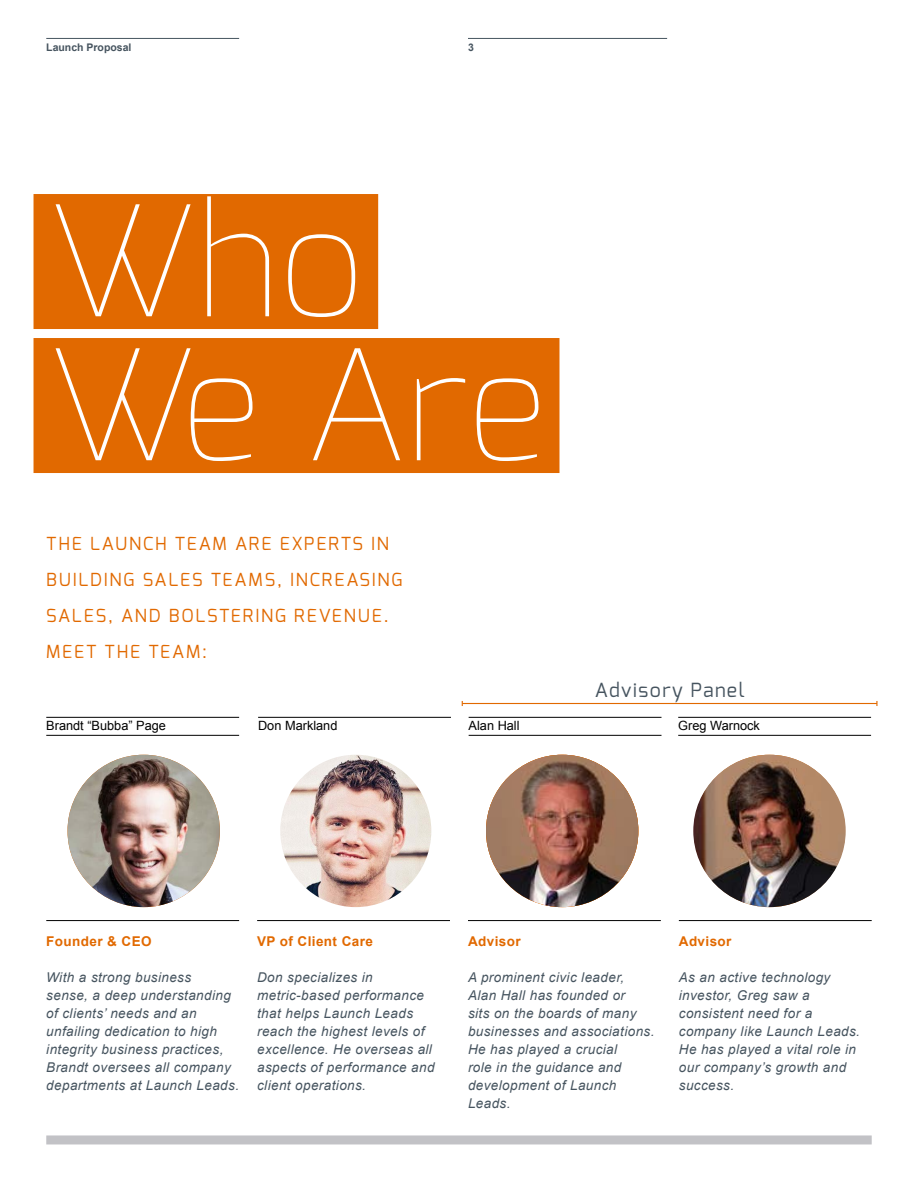
<style>
.page{position:relative;width:918px;height:1188px;background:#fff}
.page>*{position:absolute;margin:0;border:0;box-sizing:border-box;transform-origin:0 0}
.t1{font:100 153px/144px "Exo";letter-spacing:-.01em;color:#fff}
.t2{font:19.5px "Exo";color:#46545f}
.t3{font:18px/36px "Exo";letter-spacing:.1em;color:#e16900}
.t4{font:italic 13.5px/18px "Arial";letter-spacing:.03em;color:#46545f}
.t5{font:700 13.5px "Arial";letter-spacing:.03em;color:#e16900}
.t6{font:12.75px "Arial";color:#000}
.t7{font:700 10.5px "Arial";color:#46545f}
</style>
<div class="page">
<div style="left:46px;top:1135px;width:826px;height:9px;background:#c2c2c6"></div>
<img style="left:280px;top:755px;width:151px;height:152px">
<img style="left:693px;top:755px;width:153px;height:152px;border-radius:76px">
<img style="left:68px;top:755px;width:152px;height:152px;border-radius:76px">
<img style="left:486px;top:755px;width:152px;height:152px;border-radius:76px">
<hr style="left:46px;top:920px;width:193px;height:1px;background:#000">
<hr style="left:468px;top:920px;width:193px;height:1px;background:#000">
<hr style="left:257px;top:920px;width:193px;height:1px;background:#000">
<hr style="left:679px;top:920px;width:193px;height:1px;background:#000">
<hr style="left:46px;top:717px;width:193px;height:1px;background:#000">
<hr style="left:46px;top:735px;width:193px;height:1px;background:#000">
<hr style="left:258px;top:717px;width:193px;height:1px;background:#000">
<hr style="left:469px;top:717px;width:193px;height:1px;background:#000">
<hr style="left:469px;top:735px;width:193px;height:1px;background:#000">
<hr style="left:678px;top:717px;width:193px;height:1px;background:#000">
<hr style="left:678px;top:735px;width:193px;height:1px;background:#000">
<div style="left:34px;top:194px;width:344px;height:135px;background:#e16900"></div>
<div style="left:34px;top:338px;width:525px;height:135px;background:#e16900"></div>
<hr style="left:462px;top:703px;width:415px;height:1px;background:#e16900">
<hr style="left:46px;top:38px;width:193px;height:1px;background:#46545f">
<hr style="left:468px;top:38px;width:199px;height:1px;background:#46545f">
<p class="t7" style="left:46px;top:41px;width:87px">Launch Proposal</p>
<p class="t7" style="left:468px;top:41px;width:7px">3</p>
<h1 class="t1" style="left:46px;top:189px;width:502px">Who<br>We Are</h1>
<h3 class="t3" style="left:46px;top:526px;width:356px">THE LAUNCH TEAM ARE EXPERTS IN<br>BUILDING SALES TEAMS, INCREASING<br>SALES, AND BOLSTERING REVENUE.<br>MEET THE TEAM:</h3>
<h2 class="t2" style="left:595px;top:677px;width:151px">ADVISORY PANEL</h2>
<p class="t6" style="left:46px;top:717px;width:121px">Brandt “Bubba” Page</p>
<p class="t6" style="left:258px;top:717px;width:81px">Don Markland</p>
<p class="t6" style="left:469px;top:717px;width:53px">Alan Hall</p>
<p class="t6" style="left:678px;top:717px;width:83px">Greg Warnock</p>
<p class="t5" style="left:46px;top:933px;width:107px">Founder &amp; CEO</p>
<p class="t4" style="left:46px;top:969px;width:194px">With a strong business<br>sense, a deep understanding of clients’ needs and an unfailing dedication to high integrity business practices,<br>Brandt oversees all company departments at Launch Leads.</p>
<p class="t5" style="left:257px;top:933px;width:117px">VP of Client Care</p>
<p class="t4" style="left:257px;top:969px;width:179px">Don specializes in metric-based performance that helps Launch Leads reach the highest levels of excellence. He overseas all aspects of performance and client operations.</p>
<p class="t5" style="left:468px;top:933px;width:54px">Advisor</p>
<p class="t4" style="left:468px;top:969px;width:188px">A prominent civic leader,<br>Alan Hall has founded or<br>sits on the boards of many businesses and associations.<br>He has played a crucial<br>role in the guidance and development of Launch<br>Leads.</p>
<p class="t5" style="left:679px;top:933px;width:54px">Advisor</p>
<p class="t4" style="left:679px;top:969px;width:183px">As an active technology investor, Greg saw a consistent need for a company like Launch Leads.<br>He has played a vital role in our company’s growth and success.</p>
</div>
